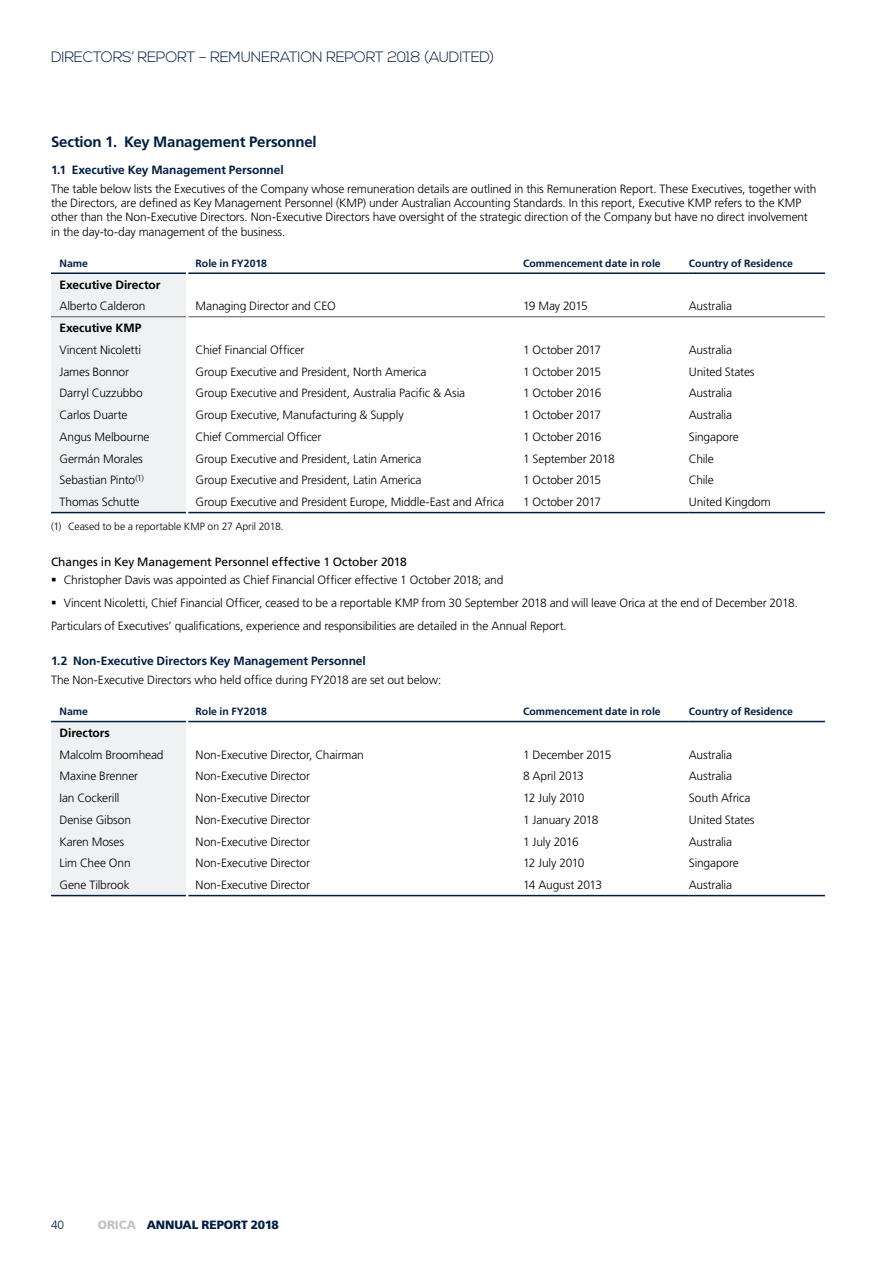
<style>
.page{position:relative;width:893px;height:1263px;background:#fff}
.page>*{position:absolute;margin:0;border:0;box-sizing:border-box;transform-origin:0 0}
.t1{font:300 15px "Nexa";letter-spacing:-.02em;color:#001e42}
.b_Head_A__3mm_after{font:700 15px "Frutiger LT Std";letter-spacing:-.015em;color:#001e42}
.f_Text{font:300 12px "Frutiger LT Std";letter-spacing:-.015em;color:#000}
.b_Text__1st{font:300 12px/14.2px "Frutiger LT Std";letter-spacing:-.015em;color:#000}
.b_Text{font:300 12px "Frutiger LT Std";letter-spacing:-.015em;color:#000}
.b_Head_C{font:12px "Frutiger LT Std";letter-spacing:-.005em;color:#000}
.b_Head_B{font:700 12px "Frutiger LT Std";letter-spacing:-.005em;color:#001e42}
.f_Text-2{font:700 12px "Frutiger LT Std";letter-spacing:-.005em;color:#000}
.b_Head_B__1st{font:700 12px "Frutiger LT Std";letter-spacing:-.005em;color:#001e42}
.t2{font:900 12px "Frutiger LT Std";letter-spacing:-.01em;color:#001e42}
.f_Text-3{font:300 12px "Frutiger LT Std";letter-spacing:-.04em;color:#000}
.t3{font:300 12px "Frutiger LT Std";color:#001e42}
.f_Subhead_Left__Bold{font:700 10.5px "Frutiger LT Std";color:#001e42}
.b_Note_Hi_1{font:300 10.5px "Frutiger LT Std";letter-spacing:-.005em;color:#000}
.s1{color:#c0c2c6}
</style>
<div class="page">
<div style="left:51px;top:274px;width:135px;height:238px;background:#eff1f2"></div>
<hr style="left:188px;top:512px;width:335px;height:1px;background:#001e42">
<hr style="left:523px;top:512px;width:166px;height:1px;background:#001e42">
<hr style="left:689px;top:512px;width:136px;height:1px;background:#001e42">
<hr style="left:51px;top:512px;width:135px;height:1px;background:#001e42">
<hr style="left:51px;top:316px;width:135px;height:1px;background:#575756">
<hr style="left:188px;top:316px;width:335px;height:1px;background:#575756">
<hr style="left:523px;top:316px;width:166px;height:1px;background:#575756">
<hr style="left:689px;top:316px;width:136px;height:1px;background:#575756">
<hr style="left:51px;top:272px;width:135px;height:2px;background:#001e42">
<hr style="left:188px;top:272px;width:335px;height:2px;background:#001e42">
<hr style="left:523px;top:272px;width:166px;height:2px;background:#001e42">
<hr style="left:689px;top:272px;width:136px;height:2px;background:#001e42">
<div style="left:51px;top:722px;width:135px;height:152px;background:#eff1f2"></div>
<div style="left:51px;top:874px;width:136px;height:21px;background:#eff1f2"></div>
<hr style="left:51px;top:895px;width:135px;height:1px;background:#001e42">
<hr style="left:188px;top:895px;width:335px;height:1px;background:#001e42">
<hr style="left:523px;top:895px;width:166px;height:1px;background:#001e42">
<hr style="left:689px;top:895px;width:136px;height:1px;background:#001e42">
<hr style="left:51px;top:721px;width:135px;height:1px;background:#001e42">
<hr style="left:188px;top:721px;width:335px;height:1px;background:#001e42">
<hr style="left:523px;top:721px;width:166px;height:1px;background:#001e42">
<hr style="left:689px;top:721px;width:136px;height:1px;background:#001e42">
<hr style="left:186px;top:874px;width:2px;height:22px;background:#fff">
<p class="t1" style="left:51px;top:49px;width:445px">DIRECTORS’ REPORT – REMUNERATION REPORT 2018 (AUDITED)</p>
<p class="b_Head_A__3mm_after" style="left:51px;top:133px;width:267px">Section 1. Key Management Personnel</p>
<p class="b_Head_B__1st" style="left:51px;top:163px;width:234px">1.1 Executive Key Management Personnel</p>
<p class="b_Text__1st" style="left:51px;top:182px;width:767px">The table below lists the Executives of the Company whose remuneration details are outlined in this Remuneration Report. These Executives, together with the Directors, are defined as Key Management Personnel (KMP) under Australian Accounting Standards. In this report, Executive KMP refers to the KMP other than the Non-Executive Directors. Non-Executive Directors have oversight of the strategic direction of the Company but have no direct involvement in the day-to-day management of the business.</p>
<p class="f_Subhead_Left__Bold" style="left:60px;top:257px;width:30px">Name</p>
<p class="f_Subhead_Left__Bold" style="left:196px;top:257px;width:73px">Role in FY2018</p>
<p class="f_Subhead_Left__Bold" style="left:523px;top:257px;width:139px">Commencement date in role</p>
<p class="f_Subhead_Left__Bold" style="left:689px;top:257px;width:106px">Country of Residence</p>
<p class="f_Text-2" style="left:60px;top:277px;width:102px">Executive Director</p>
<p class="f_Text" style="left:60px;top:299px;width:87px">Alberto Calderon</p>
<p class="f_Text" style="left:196px;top:299px;width:142px">Managing Director and CEO</p>
<p class="f_Text-3" style="left:523px;top:299px;width:66px">19 May 2015</p>
<p class="f_Text" style="left:689px;top:299px;width:45px">Australia</p>
<p class="f_Text-2" style="left:60px;top:321px;width:83px">Executive KMP</p>
<p class="f_Text" style="left:60px;top:343px;width:83px">Vincent Nicoletti</p>
<p class="f_Text" style="left:196px;top:343px;width:110px">Chief Financial Officer</p>
<p class="f_Text" style="left:523px;top:343px;width:80px">1 October 2017</p>
<p class="f_Text" style="left:689px;top:343px;width:45px">Australia</p>
<p class="f_Text" style="left:60px;top:365px;width:71px">James Bonnor</p>
<p class="f_Text" style="left:196px;top:365px;width:232px">Group Executive and President, North America</p>
<p class="f_Text" style="left:523px;top:365px;width:80px">1 October 2015</p>
<p class="f_Text" style="left:689px;top:365px;width:67px">United States</p>
<p class="f_Text" style="left:60px;top:386px;width:85px">Darryl Cuzzubbo</p>
<p class="f_Text" style="left:196px;top:386px;width:271px">Group Executive and President, Australia Pacific &amp; Asia</p>
<p class="f_Text" style="left:523px;top:386px;width:80px">1 October 2016</p>
<p class="f_Text" style="left:689px;top:386px;width:45px">Australia</p>
<p class="f_Text" style="left:60px;top:408px;width:70px">Carlos Duarte</p>
<p class="f_Text" style="left:196px;top:408px;width:210px">Group Executive, Manufacturing &amp; Supply</p>
<p class="f_Text" style="left:523px;top:408px;width:80px">1 October 2017</p>
<p class="f_Text" style="left:689px;top:408px;width:45px">Australia</p>
<p class="f_Text" style="left:60px;top:430px;width:92px">Angus Melbourne</p>
<p class="f_Text" style="left:196px;top:430px;width:127px">Chief Commercial Officer</p>
<p class="f_Text" style="left:523px;top:430px;width:80px">1 October 2016</p>
<p class="f_Text" style="left:689px;top:430px;width:52px">Singapore</p>
<p class="f_Text" style="left:60px;top:452px;width:85px">Germán Morales</p>
<p class="f_Text" style="left:196px;top:452px;width:227px">Group Executive and President, Latin America</p>
<p class="f_Text" style="left:523px;top:452px;width:93px">1 September 2018</p>
<p class="f_Text" style="left:689px;top:452px;width:26px">Chile</p>
<p class="f_Text" style="left:60px;top:473px;width:86px">Sebastian Pinto<sup>(1)</sup></p>
<p class="f_Text" style="left:196px;top:473px;width:227px">Group Executive and President, Latin America</p>
<p class="f_Text" style="left:523px;top:473px;width:80px">1 October 2015</p>
<p class="f_Text" style="left:689px;top:473px;width:26px">Chile</p>
<p class="f_Text" style="left:60px;top:495px;width:82px">Thomas Schutte</p>
<p class="f_Text" style="left:196px;top:495px;width:310px">Group Executive and President Europe, Middle-East and Africa</p>
<p class="f_Text" style="left:523px;top:495px;width:80px">1 October 2017</p>
<p class="f_Text" style="left:689px;top:495px;width:83px">United Kingdom</p>
<p class="b_Note_Hi_1" style="left:51px;top:521px;width:234px">(1) Ceased to be a reportable KMP on 27 April 2018.</p>
<p class="b_Head_C" style="left:51px;top:555px;width:357px">Changes in Key Management Personnel effective 1 October 2018</p>
<p class="b_Text__1st" style="left:64px;top:573px;width:441px">Christopher Davis was appointed as Chief Financial Officer effective 1 October 2018; and</p>
<p class="b_Text__1st" style="left:64px;top:596px;width:736px">Vincent Nicoletti, Chief Financial Officer, ceased to be a reportable KMP from 30 September 2018 and will leave Orica at the end of December 2018.</p>
<p class="b_Text" style="left:51px;top:619px;width:517px">Particulars of Executives’ qualifications, experience and responsibilities are detailed in the Annual Report.</p>
<p class="b_Head_B" style="left:51px;top:654px;width:316px">1.2 Non-Executive Directors Key Management Personnel</p>
<p class="b_Text__1st" style="left:51px;top:673px;width:392px">The Non-Executive Directors who held office during FY2018 are set out below:</p>
<p class="f_Subhead_Left__Bold" style="left:60px;top:705px;width:30px">Name</p>
<p class="f_Subhead_Left__Bold" style="left:196px;top:705px;width:73px">Role in FY2018</p>
<p class="f_Subhead_Left__Bold" style="left:523px;top:705px;width:139px">Commencement date in role</p>
<p class="f_Subhead_Left__Bold" style="left:689px;top:705px;width:106px">Country of Residence</p>
<p class="f_Text-2" style="left:60px;top:726px;width:52px">Directors</p>
<p class="f_Text" style="left:60px;top:748px;width:106px">Malcolm Broomhead</p>
<p class="f_Text" style="left:196px;top:748px;width:170px">Non-Executive Director, Chairman</p>
<p class="f_Text" style="left:523px;top:748px;width:90px">1 December 2015</p>
<p class="f_Text" style="left:689px;top:748px;width:45px">Australia</p>
<p class="f_Text" style="left:60px;top:769px;width:80px">Maxine Brenner</p>
<p class="f_Text" style="left:196px;top:769px;width:116px">Non-Executive Director</p>
<p class="f_Text" style="left:523px;top:769px;width:62px">8 April 2013</p>
<p class="f_Text" style="left:689px;top:769px;width:45px">Australia</p>
<p class="f_Text" style="left:60px;top:791px;width:61px">Ian Cockerill</p>
<p class="f_Text" style="left:196px;top:791px;width:116px">Non-Executive Director</p>
<p class="f_Text" style="left:523px;top:791px;width:63px">12 July 2010</p>
<p class="f_Text" style="left:689px;top:791px;width:63px">South Africa</p>
<p class="f_Text" style="left:60px;top:813px;width:73px">Denise Gibson</p>
<p class="f_Text" style="left:196px;top:813px;width:116px">Non-Executive Director</p>
<p class="f_Text" style="left:523px;top:813px;width:77px">1 January 2018</p>
<p class="f_Text" style="left:689px;top:813px;width:67px">United States</p>
<p class="f_Text" style="left:60px;top:835px;width:66px">Karen Moses</p>
<p class="f_Text" style="left:196px;top:835px;width:116px">Non-Executive Director</p>
<p class="f_Text" style="left:523px;top:835px;width:57px">1 July 2016</p>
<p class="f_Text" style="left:689px;top:835px;width:45px">Australia</p>
<p class="f_Text" style="left:60px;top:856px;width:73px">Lim Chee Onn</p>
<p class="f_Text" style="left:196px;top:856px;width:116px">Non-Executive Director</p>
<p class="f_Text" style="left:523px;top:856px;width:63px">12 July 2010</p>
<p class="f_Text" style="left:689px;top:856px;width:52px">Singapore</p>
<p class="f_Text" style="left:60px;top:878px;width:72px">Gene Tilbrook</p>
<p class="f_Text" style="left:196px;top:878px;width:116px">Non-Executive Director</p>
<p class="f_Text" style="left:523px;top:878px;width:81px">14 August 2013</p>
<p class="f_Text" style="left:689px;top:878px;width:45px">Australia</p>
<p class="t3" style="left:51px;top:1218px;width:15px">40</p>
<p class="t2" style="left:98px;top:1217px;width:183px"><span class="s1">ORICA</span> ANNUAL REPORT 2018</p>
</div>
